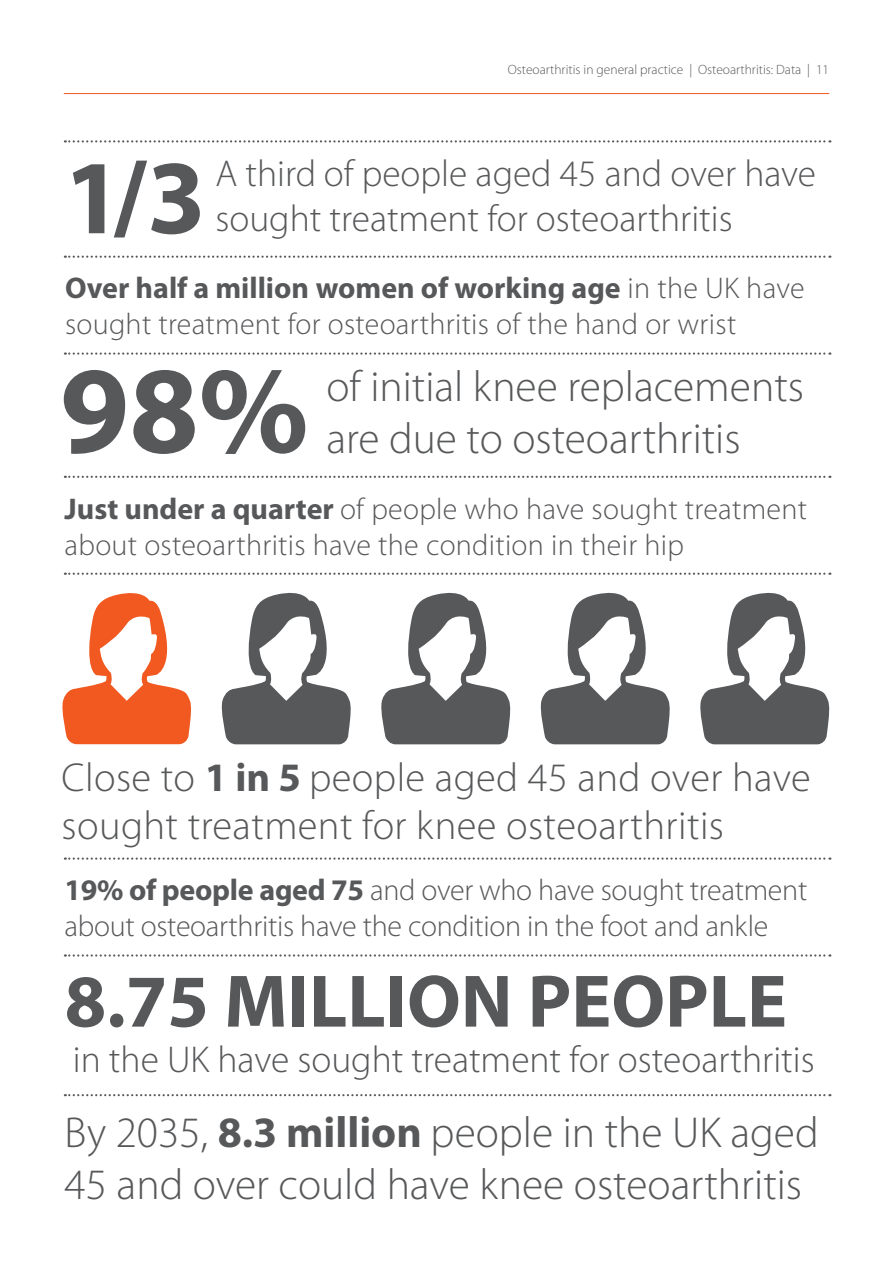
<style>
.page{position:relative;width:893px;height:1263px;background:#fff}
.page>*{position:absolute;margin:0;border:0;box-sizing:border-box;transform-origin:0 0}
.Section_Heading{font:700 75px "Myriad Pro";color:#57585a}
.Section_Heading-2{font:300 43.5px/52.2px "Myriad Pro";color:#57585a}
.Section_Heading-3{font:300 40.5px/48.6px "Myriad Pro";letter-spacing:.01em;color:#57585a}
.Section_Heading-4{font:300 37.5px/45px "Myriad Pro";color:#57585a}
.Section_Heading-5{font:300 30px/36px "Myriad Pro";letter-spacing:.01em;color:#57585a}
.Section_Heading-6{font:300 30px/36px "Myriad Pro";letter-spacing:-.01em;color:#57585a}
.t1{font:300 13.5px "Myriad Pro";color:#57585a}
.s1{font-weight:700}
</style>
<div class="page">
<hr style="left:64px;top:93px;width:765px;height:1px;background:#f15921">
<svg style="left:65px;top:476px;width:765px;height:2px"></svg>
<svg style="left:65px;top:140px;width:765px;height:2px"></svg>
<svg style="left:65px;top:256px;width:765px;height:2px"></svg>
<svg style="left:65px;top:954px;width:765px;height:2px"></svg>
<svg style="left:65px;top:352px;width:765px;height:3px"></svg>
<svg style="left:65px;top:573px;width:765px;height:2px"></svg>
<svg style="left:65px;top:857px;width:765px;height:3px"></svg>
<svg style="left:65px;top:1094px;width:765px;height:2px"></svg>
<svg style="left:73px;top:161px;width:127px;height:76px"></svg>
<svg style="left:221px;top:592px;width:130px;height:152px"></svg>
<svg style="left:381px;top:592px;width:130px;height:152px"></svg>
<svg style="left:540px;top:592px;width:130px;height:152px"></svg>
<svg style="left:700px;top:592px;width:130px;height:152px"></svg>
<svg style="left:62px;top:593px;width:129px;height:151px"></svg>
<svg style="left:64px;top:370px;width:241px;height:84px"></svg>
<p class="t1" style="left:508px;top:61px;width:323px">Osteoarthritis in general practice | Osteoarthritis: Data | 11</p>
<p class="Section_Heading-4" style="left:215px;top:151px;width:602px">A third of people aged 45 and over have sought treatment for osteoarthritis</p>
<p class="Section_Heading-5" style="left:65px;top:270px;width:741px"><span class="s1">Over half a million women of working age</span> in the UK have sought treatment for osteoarthritis of the hand or wrist</p>
<p class="Section_Heading-2" style="left:326px;top:360px;width:479px">of initial knee replacements are due to osteoarthritis</p>
<p class="Section_Heading-5" style="left:65px;top:490px;width:744px"><span class="s1">Just under a quarter</span> of people who have sought treatment about osteoarthritis have the condition in their hip</p>
<p class="Section_Heading-3" style="left:62px;top:753px;width:751px">Close to <span class="s1">1 in 5</span> people aged 45 and over have sought treatment for knee osteoarthritis</p>
<p class="Section_Heading-6" style="left:65px;top:872px;width:744px"><span class="s1">19% of people aged 75</span> and over who have sought treatment about osteoarthritis have the condition in the foot and ankle</p>
<p class="Section_Heading" style="left:65px;top:959px;width:724px">8.75 MILLION PEOPLE</p>
<p class="Section_Heading-4" style="left:73px;top:1036px;width:743px">in the UK have sought treatment for osteoarthritis</p>
<p class="Section_Heading-2" style="left:65px;top:1106px;width:756px">By 2035, <span class="s1">8.3 million</span> people in the UK aged<br>45 and over could have knee osteoarthritis</p>
</div>
